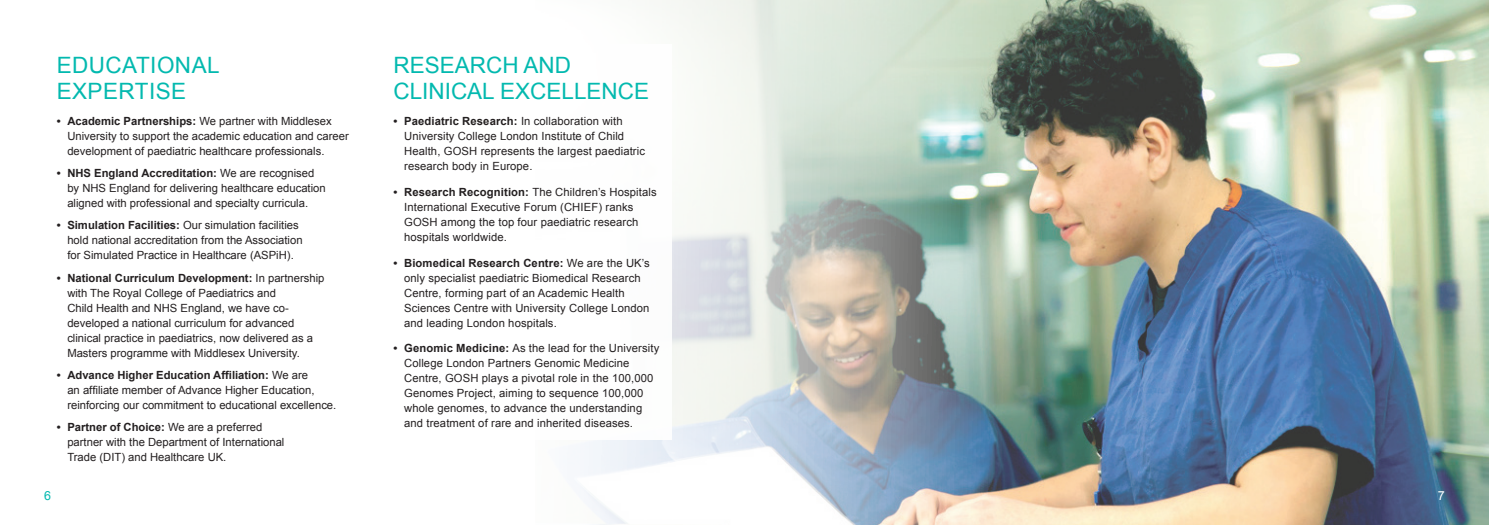
<style>
.page{position:relative;width:1489px;height:525px;background:#fff}
.page>*{position:absolute;margin:0;border:0;box-sizing:border-box;transform-origin:0 0}
.Heading_20pt{font:22.5px/26.2px "Arial";color:#03b9af}
.Heading_20pt-2{font:22.5px/26.2px "Arial";letter-spacing:.02em;color:#03b9af}
.Standfirst_12pt{font:12.5px "Arial";color:#03b9af}
.Standfirst_12pt-2{font:12.5px "Arial";color:#fff}
.t1{font:11.25px/15px "Arial";color:#231f20}
.s1{font-weight:700}
</style>
<div class="page">
<img style="left:580px;top:0;width:908px;height:524px">
<div style="left:381px;top:44px;width:290px;height:395px;background:#fff"></div>
<p class="Heading_20pt-2" style="left:57px;top:52px;width:164px">EDUCATIONAL<br>EXPERTISE</p>
<p class="t1" style="left:67px;top:114px;width:283px;text-indent:-11px"><span class="s1">• Academic Partnerships:</span> We partner with Middlesex<br>University to support the academic education and career development of paediatric healthcare professionals.</p>
<p class="t1" style="left:67px;top:166px;width:260px;text-indent:-11px"><span class="s1">• NHS England Accreditation:</span> We are recognised by NHS England for delivering healthcare education aligned with professional and specialty curricula.</p>
<p class="t1" style="left:67px;top:218px;width:237px;text-indent:-11px"><span class="s1">• Simulation Facilities:</span> Our simulation facilities hold national accreditation from the Association for Simulated Practice in Healthcare (ASPiH).</p>
<p class="t1" style="left:67px;top:270px;width:258px;text-indent:-11px"><span class="s1">• National Curriculum Development:</span> In partnership with The Royal College of Paediatrics and<br>Child Health and NHS England, we have co&shy;developed a national curriculum for advanced clinical practice in paediatrics, now delivered as a Masters programme with Middlesex University.</p>
<p class="t1" style="left:67px;top:367px;width:270px;text-indent:-11px"><span class="s1">• Advance Higher Education Affiliation:</span> We are<br>an affiliate member of Advance Higher Education, reinforcing our commitment to educational excellence.</p>
<p class="t1" style="left:67px;top:419px;width:218px;text-indent:-11px"><span class="s1">• Partner of Choice:</span> We are a preferred partner with the Department of International<br>Trade (DIT) and Healthcare UK.</p>
<p class="Heading_20pt" style="left:393px;top:52px;width:257px">RESEARCH AND<br>CLINICAL EXCELLENCE</p>
<p class="t1" style="left:404px;top:114px;width:242px;text-indent:-11px"><span class="s1">• Paediatric Research:</span> In collaboration with University College London Institute of Child Health, GOSH represents the largest paediatric research body in Europe.</p>
<p class="t1" style="left:404px;top:184px;width:254px;text-indent:-11px"><span class="s1">• Research Recognition:</span> The Children’s Hospitals International Executive Forum (CHIEF) ranks GOSH among the top four paediatric research hospitals worldwide.</p>
<p class="t1" style="left:404px;top:255px;width:247px;text-indent:-11px"><span class="s1">• Biomedical Research Centre:</span> We are the UK’s only specialist paediatric Biomedical Research Centre, forming part of an Academic Health Sciences Centre with University College London and leading London hospitals.</p>
<p class="t1" style="left:404px;top:341px;width:257px;text-indent:-11px"><span class="s1">• Genomic Medicine:</span> As the lead for the University College London Partners Genomic Medicine Centre, GOSH plays a pivotal role in the 100,000<br>Genomes Project, aiming to sequence 100,000 whole genomes, to advance the understanding and treatment of rare and inherited diseases.</p>
<p class="Standfirst_12pt" style="left:44px;top:487px;width:8px">6</p>
<p class="Standfirst_12pt-2" style="left:1437px;top:487px;width:8px">7</p>
</div>
